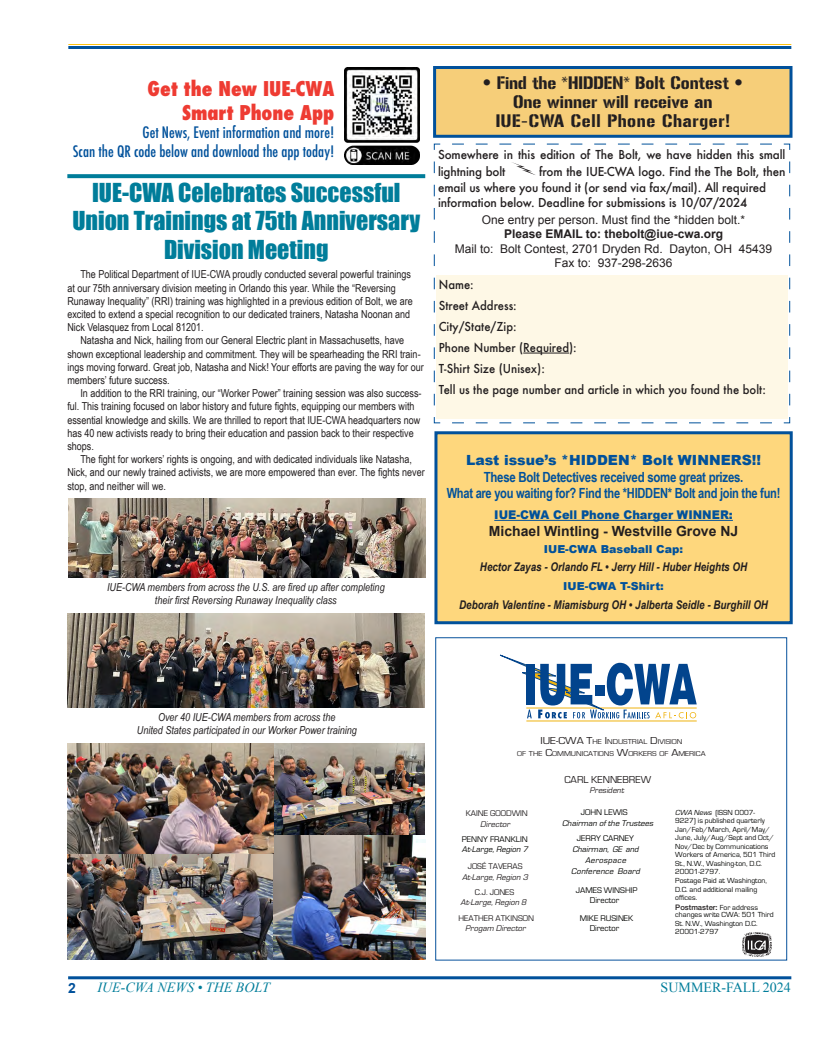
<style>
.page{position:relative;width:819px;height:1044px;background:#fff}
.page>*{position:absolute;margin:0;border:0;box-sizing:border-box;transform-origin:0 0}
.t1{font:24px/28.8px "Impact";color:#007d9a;text-align:center}
.t2{font:800 condensed 19.8px/23.8px "Futura";color:#ee3b32;text-align:right}
.t3{font:16px/19.2px "Gunplay";color:#231f20;text-align:center}
.t4{font:500 condensed 15.4px/18.5px "Futura";color:#01519b;text-align:right}
.t5{font:700 14px/16.8px "Arial Narrow";letter-spacing:-.02em;color:#01519b;text-align:center}
.t6{font:700 14px "Arial";color:#231f20}
.t7{font:italic 14px "Times New Roman";color:#007d9a}
.t8{font:14px "Times New Roman";color:#007d9a}
.t9{font:700 14px "Arial";color:#01519b}
.t10{font:500 12px/16.4px "Futura";letter-spacing:-.01em;color:#231f20}
.t11{font:12px/14.4px "Arial";color:#231f20;text-align:center}
.t12{font:500 12px/21px "Futura";letter-spacing:-.01em;color:#231f20;scale:.94 1}
.t13{font:italic 700 12px "Arial Narrow";color:#231f20}
.t14{font:900 12px "Arial";color:#01519b;scale:.95 1}
.t15{font:11px "Arial Narrow";color:#231f20}
.t16{font:italic 11px/13.2px "Arial Narrow";color:#231f20;text-align:center}
.t17{font:900 11px "Arial";color:#01519b}
.t18{font:10.5px "Eurostile";color:#231f20}
.t19{font:8.8px "Eurostile";color:#040503}
.t20{font:italic 8.6px/10.8px "Eurostile";color:#040503}
.t21{font:italic 8.6px/10.4px "Eurostile";color:#231f20;text-align:center}
.t22{font:8.6px/10.5px "Eurostile";color:#231f20;text-align:center}
.t23{font:8.6px "Eurostile";color:#040503}
.t24{font:7.6px/8.6px "Eurostile";color:#040503}
.t25{font:7.3px/12.6px "Eurostile";color:#231f20;text-align:center;scale:1.1 1}
.s1{font-weight:700}
.s2{font-family:"Arial";font-weight:900}
.s3{font-size:10.5px}
.s4{color:#282526}
.s5{font-style:normal}
.s6{font-style:italic}
.s7{font-family:"Helvetica Neue";font-weight:500;color:#231f20}
</style>
<div class="page">
<hr style="left:68px;top:976px;width:723px;height:3px;background:#01519b">
<hr style="left:68px;top:46px;width:723px;height:3px;background:#01519b">
<hr style="left:68px;top:44px;width:723px;height:1px;background:#fec210">
<img style="left:67px;top:853px;width:207px;height:107px">
<img style="left:743px;top:933px;width:28px;height:23px">
<div style="left:435px;top:637px;width:352px;height:324px;border:1px solid #07529c"></div>
<hr style="left:526px;top:721px;width:171px;height:1px;background:#efb310">
<svg style="left:500px;top:655px;width:197px;height:63px"></svg>
<svg style="left:433px;top:143px;width:358px;height:281px"></svg>
<div style="left:435px;top:68px;width:356px;height:68px;background:#f6ce79"></div>
<div style="left:433px;top:66px;width:360px;height:72px;border:3px solid #01519b"></div>
<div style="left:436px;top:276px;width:352px;height:143px;background:#fef8e6"></div>
<svg style="left:511px;top:162px;width:24px;height:13px"></svg>
<hr style="left:523px;top:353px;width:46px;height:1px;background:#231f20">
<div style="left:436px;top:433px;width:355px;height:190px;background:#fed77d"></div>
<hr style="left:494px;top:520px;width:239px;height:1px;background:#01519b">
<div style="left:434px;top:431px;width:359px;height:193px;border:3px solid #01519b"></div>
<img style="left:345px;top:67px;width:75px;height:98px">
<svg style="left:67px;top:174px;width:358px;height:4px"></svg>
<img style="left:68px;top:498px;width:357px;height:79px">
<img style="left:67px;top:613px;width:357px;height:95px">
<img style="left:274px;top:835px;width:151px;height:125px">
<img style="left:274px;top:744px;width:150px;height:91px">
<img style="left:67px;top:744px;width:207px;height:109px">
<p class="t2" style="left:148px;top:77px;width:188px">Get the New IUE-CWA<br>Smart Phone App</p>
<p class="t4" style="left:73px;top:124px;width:263px">Get News, Event information and more!<br>Scan the QR code below and download the app today!</p>
<p class="t1" style="left:72px;top:177px;width:349px">IUE-CWA Celebrates Successful<br>Union Trainings at 75th Anniversary<br>Division Meeting</p>
<p class="t15" style="left:80px;top:266px;width:332px">The Political Department of IUE-CWA proudly conducted several powerful trainings</p>
<p class="t15" style="left:67px;top:280px;width:330px">at our 75th anniversary division meeting in Orlando this year. While the “Reversing</p>
<p class="t15" style="left:67px;top:293px;width:347px">Runaway Inequality” (RRI) training was highlighted in a previous edition of Bolt, we are</p>
<p class="t15" style="left:67px;top:306px;width:344px">excited to extend a special recognition to our dedicated trainers, Natasha Noonan and</p>
<p class="t15" style="left:67px;top:319px;width:138px">Nick Velasquez from Local 81201.</p>
<p class="t15" style="left:80px;top:332px;width:325px">Natasha and Nick, hailing from our General Electric plant in Massachusetts, have</p>
<p class="t15" style="left:67px;top:346px;width:355px">shown exceptional leadership and commitment. They will be spearheading the RRI train-</p>
<p class="t15" style="left:67px;top:359px;width:358px">ings moving forward. Great job, Natasha and Nick! Your efforts are paving the way for our</p>
<p class="t15" style="left:67px;top:372px;width:104px">members’ future success.</p>
<p class="t15" style="left:80px;top:385px;width:343px">In addition to the RRI training, our “Worker Power” training session was also success-</p>
<p class="t15" style="left:67px;top:398px;width:349px">ful. This training focused on labor history and future fights, equipping our members with</p>
<p class="t15" style="left:67px;top:412px;width:354px">essential knowledge and skills. We are thrilled to report that IUE-CWA headquarters now</p>
<p class="t15" style="left:67px;top:425px;width:348px">has 40 new activists ready to bring their education and passion back to their respective</p>
<p class="t15" style="left:67px;top:438px;width:28px">shops.</p>
<p class="t15" style="left:80px;top:451px;width:333px">The fight for workers’ rights is ongoing, and with dedicated individuals like Natasha,</p>
<p class="t15" style="left:67px;top:464px;width:359px">Nick, and our newly trained activists, we are more empowered than ever. The fights never</p>
<p class="t15" style="left:67px;top:478px;width:100px">stop, and neither will we.</p>
<p class="t16" style="left:107px;top:581px;width:279px">IUE-CWA members from across the U.S. are fired up after completing their first Reversing Runaway Inequality class</p>
<p class="t3" style="left:482px;top:73px;width:262px">• Find the *HIDDEN* Bolt Contest •<br>One winner will receive an<br>IUE-CWA Cell Phone Charger!</p>
<p class="t10" style="left:438px;top:147px;width:349px">Somewhere in this edition of The Bolt, we have hidden this small lightning bolt</p>
<p class="t10" style="left:438px;top:163px;width:349px;text-indent:101px">from the IUE-CWA logo. Find the The Bolt, then email us where you found it (or send via fax/mail). All required</p>
<p class="t10" style="left:438px;top:194px;width:311px">information below. Deadline for submissions is 10/07/2024</p>
<p class="t11" style="left:455px;top:213px;width:319px">One entry per person. Must find the *hidden bolt.*<br><span class="s1">Please EMAIL to: thebolt@iue-cwa.org<br></span>Mail to: Bolt Contest, 2701 Dryden Rd. Dayton, OH 45439<br>Fax to: 937-298-2636</p>
<p class="t12" style="left:439px;top:274px;width:350px">Name:<br>Street Address:<br>City/State/Zip:<br>Phone Number (Required):<br>T-Shirt Size (Unisex):<br>Tell us the page number and article in which you found the bolt:</p>
<p class="t5" style="left:447px;top:451px;width:335px"><span class="s2">Last issue’s *HIDDEN* Bolt WINNERS!!<br></span>These Bolt Detectives received some great prizes.<br>What are you waiting for? Find the *HIDDEN* Bolt and join the fun!</p>
<p class="t14" style="left:494px;top:506px;width:253px">IUE-CWA Cell Phone Charger WINNER:</p>
<p class="t6" style="left:489px;top:521px;width:251px">Michael Wintling - Westville Grove NJ</p>
<p class="t17" style="left:544px;top:541px;width:141px">IUE-CWA Baseball Cap:</p>
<p class="t13" style="left:480px;top:558px;width:269px">Hector Zayas - Orlando FL • Jerry Hill - Huber Heights OH</p>
<p class="t17" style="left:563px;top:579px;width:102px">IUE-CWA T-Shirt:</p>
<p class="t13" style="left:459px;top:596px;width:311px">Deborah Valentine - Miamisburg OH • Jalberta Seidle - Burghill OH</p>
<p class="t16" style="left:137px;top:710px;width:221px">Over 40 IUE-CWA members from across the<br>United States participated in our Worker Power training</p>
<p class="t25" style="left:517px;top:735px;width:173px"><span class="s3">IUE-CWA T</span>HE <span class="s3">I</span>NDUSTRIAL <span class="s3">D</span>IVISION<br><span class="s4">OF</span> THE <span class="s3">C</span>OMMUNICATIONS <span class="s3">W</span>ORKERS OF <span class="s3">A</span>MERICA</p>
<p class="t18" style="left:564px;top:774px;width:88px">CARL KENNEBREW</p>
<p class="t21" style="left:590px;top:785px;width:38px">President</p>
<p class="t20" style="left:562px;top:807px;width:94px;line-height:10.5px;text-indent:19px"><span class="s5">JOHN LEWIS<br></span>Chairman ofthe Trustees</p>
<p class="t22" style="left:466px;top:808px;width:64px">KAINE GOODWIN<br><span class="s6">Director</span></p>
<p class="t20" style="left:462px;top:834px;width:70px;line-height:10.4px"><span class="s5">PENNY FRANKLIN<br></span>At-Large,Region 7</p>
<p class="t20" style="left:571px;top:833px;width:72px;text-align:center"><span class="s5">JERRY CARNEY<br></span>Chairman, GE and<br>Aerospace<br>Conference Board</p>
<p class="t23" style="left:576px;top:885px;width:63px">JAMES WINSHIP</p>
<p class="t19" style="left:590px;top:895px;width:31px">Director</p>
<p class="t21" style="left:462px;top:862px;width:69px"><span class="s5">JOSÉ TAVERAS<br></span>At-Large,Region 3</p>
<p class="t21" style="left:461px;top:887px;width:69px"><span class="s5">C.J. JONES<br></span>At-Large,Region 8</p>
<p class="t22" style="left:459px;top:913px;width:77px">HEATHER ATKINSON<br><span class="s6">Progam Director</span></p>
<p class="t23" style="left:580px;top:913px;width:55px">MIKE RUSINEK</p>
<p class="t19" style="left:590px;top:924px;width:31px">Director</p>
<p class="t24" style="left:675px;top:808px;width:102px"><span class="s6">CWA News</span> (ISSN 0007-<br>9227) is published quarterly<br>Jan/Feb/March, April/May/<br>June, July/Aug/Sept and Oct/<br>Nov/Dec by Communications<br>Workers of America, 501 Third<br>St., N.W., Washing-ton, D.C.<br>20001-2797.<br>Postage Paid at Washington,<br>D.C. and additional mailing offices.</p>
<p class="t24" style="left:675px;top:904px;width:100px;line-height:7.4px"><span class="s7">Postmaster:</span> For address changes write CWA: 501 Third</p>
<p class="t24" style="left:675px;top:919px;width:84px">St. N.W., Washington D.C.<br>20001-2797</p>
<p class="t9" style="left:68px;top:978px;width:9px">2</p>
<p class="t7" style="left:97px;top:978px;width:174px">IUE-CWA NEWS • THE BOLT</p>
<p class="t8" style="left:661px;top:978px;width:132px">SUMMER-FALL 2024</p>
</div>
